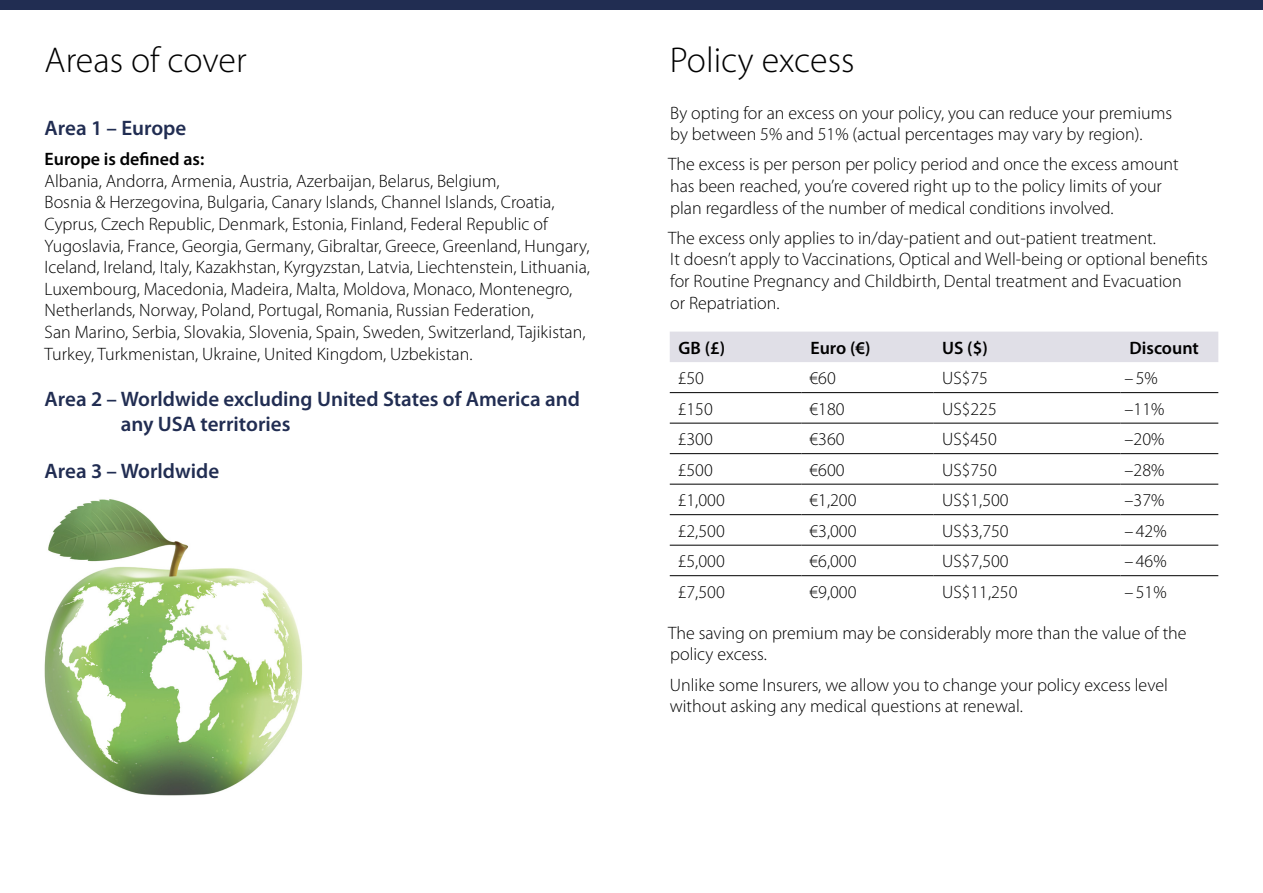
<style>
.page{position:relative;width:1263px;height:893px;background:#fff}
.page>*{position:absolute;margin:0;border:0;box-sizing:border-box;transform-origin:0 0}
.Section_head{font:300 36px "Myriad Pro";color:#000}
.Body_subhead{font:600 21px/25.2px "Myriad Pro";color:#212d52}
.Body{font:300 18px/21.6px "Myriad Pro";color:#000}
.t1{font:600 18px "Myriad Pro";color:#000}
.s1{font-weight:600}
</style>
<div class="page">
<div style="left:0;top:0;width:1263px;height:10px;background:#212d52"></div>
<div style="left:670px;top:332px;width:548px;height:30px;background:#e0dfe7"></div>
<hr style="left:670px;top:392px;width:131px;height:1px;background:#000">
<hr style="left:801px;top:392px;width:132px;height:1px;background:#000">
<hr style="left:933px;top:392px;width:187px;height:1px;background:#000">
<hr style="left:1120px;top:392px;width:98px;height:1px;background:#000">
<hr style="left:670px;top:423px;width:131px;height:1px;background:#000">
<hr style="left:801px;top:423px;width:132px;height:1px;background:#000">
<hr style="left:933px;top:423px;width:187px;height:1px;background:#000">
<hr style="left:1120px;top:423px;width:98px;height:1px;background:#000">
<hr style="left:670px;top:453px;width:131px;height:1px;background:#000">
<hr style="left:801px;top:453px;width:132px;height:1px;background:#000">
<hr style="left:933px;top:453px;width:187px;height:1px;background:#000">
<hr style="left:1120px;top:453px;width:98px;height:1px;background:#000">
<hr style="left:670px;top:484px;width:131px;height:1px;background:#000">
<hr style="left:801px;top:484px;width:132px;height:1px;background:#000">
<hr style="left:933px;top:484px;width:187px;height:1px;background:#000">
<hr style="left:1120px;top:484px;width:98px;height:1px;background:#000">
<hr style="left:670px;top:514px;width:131px;height:1px;background:#000">
<hr style="left:801px;top:514px;width:132px;height:1px;background:#000">
<hr style="left:933px;top:514px;width:187px;height:1px;background:#000">
<hr style="left:1120px;top:514px;width:98px;height:1px;background:#000">
<hr style="left:670px;top:545px;width:131px;height:1px;background:#000">
<hr style="left:801px;top:545px;width:132px;height:1px;background:#000">
<hr style="left:933px;top:545px;width:187px;height:1px;background:#000">
<hr style="left:1120px;top:545px;width:98px;height:1px;background:#000">
<hr style="left:670px;top:575px;width:131px;height:1px;background:#000">
<hr style="left:801px;top:575px;width:132px;height:1px;background:#000">
<hr style="left:933px;top:575px;width:187px;height:1px;background:#000">
<hr style="left:1120px;top:575px;width:98px;height:1px;background:#000">
<img style="left:44px;top:499px;width:258px;height:297px">
<p class="Section_head" style="left:45px;top:40px;width:203px">Areas of cover</p>
<p class="Body_subhead" style="left:45px;top:115px;width:143px">Area 1 – Europe</p>
<p class="Body" style="left:45px;top:149px;width:547px"><span class="s1">Europe is defined as:<br></span>Albania, Andorra, Armenia, Austria, Azerbaijan, Belarus, Belgium,<br>Bosnia &amp; Herzegovina, Bulgaria, Canary Islands, Channel Islands, Croatia, Cyprus, Czech Republic, Denmark, Estonia, Finland, Federal Republic of Yugoslavia, France, Georgia, Germany, Gibraltar, Greece, Greenland, Hungary, Iceland, Ireland, Italy, Kazakhstan, Kyrgyzstan, Latvia, Liechtenstein, Lithuania, Luxembourg, Macedonia, Madeira, Malta, Moldova, Monaco, Montenegro, Netherlands, Norway, Poland, Portugal, Romania, Russian Federation,<br>San Marino, Serbia, Slovakia, Slovenia, Spain, Sweden, Switzerland, Tajikistan, Turkey, Turkmenistan, Ukraine, United Kingdom, Uzbekistan.</p>
<p class="Body_subhead" style="left:121px;top:386px;width:461px;text-indent:-76px">Area 2 – Worldwide excluding United States of America and any USA territories</p>
<p class="Body_subhead" style="left:45px;top:458px;width:176px">Area 3 – Worldwide</p>
<p class="Section_head" style="left:670px;top:40px;width:186px">Policy excess</p>
<p class="Body" style="left:670px;top:102px;width:503px">By opting for an excess on your policy, you can reduce your premiums by between 5% and 51% (actual percentages may vary by region).</p>
<p class="Body" style="left:668px;top:154px;width:512px">The excess is per person per policy period and once the excess amount has been reached, you’re covered right up to the policy limits of your plan regardless of the number of medical conditions involved.</p>
<p class="Body" style="left:668px;top:227px;width:541px">The excess only applies to in/day-patient and out-patient treatment.<br>It doesn’t apply to Vaccinations, Optical and Well-being or optional benefits for Routine Pregnancy and Childbirth, Dental treatment and Evacuation<br>or Repatriation.</p>
<p class="t1" style="left:679px;top:336px;width:48px">GB (£)</p>
<p class="t1" style="left:811px;top:336px;width:61px">Euro (€)</p>
<p class="t1" style="left:942px;top:336px;width:47px">US ($)</p>
<p class="t1" style="left:1129px;top:336px;width:71px">Discount</p>
<p class="Body" style="left:678px;top:368px;width:28px">£50</p>
<p class="Body" style="left:809px;top:368px;width:28px">€60</p>
<p class="Body" style="left:942px;top:368px;width:47px">US$75</p>
<p class="Body" style="left:1124px;top:368px;width:35px">–5%</p>
<p class="Body" style="left:678px;top:398px;width:37px">£150</p>
<p class="Body" style="left:809px;top:398px;width:37px">€180</p>
<p class="Body" style="left:942px;top:398px;width:56px">US$225</p>
<p class="Body" style="left:1124px;top:398px;width:41px">–11%</p>
<p class="Body" style="left:678px;top:429px;width:37px">£300</p>
<p class="Body" style="left:809px;top:429px;width:37px">€360</p>
<p class="Body" style="left:942px;top:429px;width:56px">US$450</p>
<p class="Body" style="left:1124px;top:429px;width:41px">–20%</p>
<p class="Body" style="left:678px;top:459px;width:37px">£500</p>
<p class="Body" style="left:809px;top:459px;width:37px">€600</p>
<p class="Body" style="left:942px;top:459px;width:56px">US$750</p>
<p class="Body" style="left:1124px;top:459px;width:41px">–28%</p>
<p class="Body" style="left:678px;top:490px;width:49px">£1,000</p>
<p class="Body" style="left:809px;top:490px;width:49px">€1,200</p>
<p class="Body" style="left:942px;top:490px;width:68px">US$1,500</p>
<p class="Body" style="left:1124px;top:490px;width:41px">–37%</p>
<p class="Body" style="left:678px;top:520px;width:49px">£2,500</p>
<p class="Body" style="left:809px;top:520px;width:49px">€3,000</p>
<p class="Body" style="left:942px;top:520px;width:68px">US$3,750</p>
<p class="Body" style="left:1124px;top:520px;width:44px">– 42%</p>
<p class="Body" style="left:678px;top:551px;width:49px">£5,000</p>
<p class="Body" style="left:809px;top:551px;width:49px">€6,000</p>
<p class="Body" style="left:942px;top:551px;width:68px">US$7,500</p>
<p class="Body" style="left:1124px;top:551px;width:44px">– 46%</p>
<p class="Body" style="left:678px;top:581px;width:49px">£7,500</p>
<p class="Body" style="left:809px;top:581px;width:49px">€9,000</p>
<p class="Body" style="left:942px;top:581px;width:77px">US$11,250</p>
<p class="Body" style="left:1124px;top:581px;width:44px">– 51%</p>
<p class="Body" style="left:668px;top:622px;width:520px">The saving on premium may be considerably more than the value of the policy excess.</p>
<p class="Body" style="left:670px;top:674px;width:500px">Unlike some Insurers, we allow you to change your policy excess level without asking any medical questions at renewal.</p>
</div>
